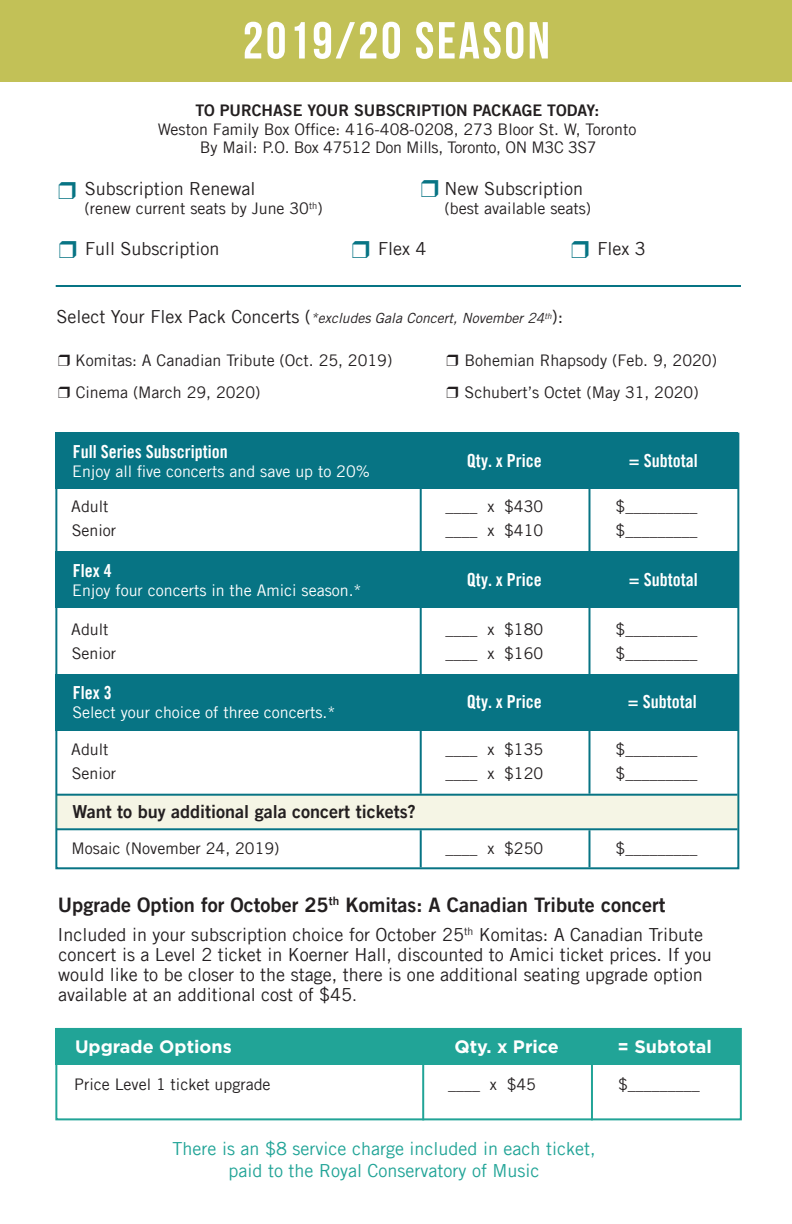
<style>
.page{position:relative;width:792px;height:1224px;background:#fff}
.page>*{position:absolute;margin:0;border:0;box-sizing:border-box;transform-origin:0 0}
.Headers_-_2019_light{font:52px "Bebas Neue";letter-spacing:.05em;color:#fff}
.header_2{font:20px "Amnesty Trade Gothic Bd 2";color:#231f20}
.body_table{font:18px/20px "Amnesty Trade Gothic";color:#231f20}
.header_2-2{font:18px "Amnesty Trade Gothic Bd Cn 20";color:#fff}
.Folio{font:18px/22px "Amnesty Trade Gothic";color:#21a497;text-align:center}
.header_2-3{font:18px "Amnesty Trade Gothic Bd 2";color:#231f20}
.header_2-4{font:700 18px "Gotham HTF";color:#fff}
.body{font:18px "Amnesty Trade Gothic";color:#231f20}
.body_table-2{font:16px "Amnesty Trade Gothic";color:#231f20}
.body-2{font:16px "Amnesty Trade Gothic";color:#231f20}
.header_2-5{font:16px "Amnesty Trade Gothic";color:#fff}
.body-3{font:16px "Amnesty Trade Gothic";letter-spacing:-.02em;color:#231f20}
.t1{font:16px "Amnesty Trade Gothic Bd 2";color:#231f20}
.t2{font:italic 14px "Amnesty Trade Gothic";color:#231f20}
.s1{font-style:normal;font-size:18px}
.s2{font-size:16px}
</style>
<div class="page">
<div style="left:0;top:0;width:792px;height:81px;background:#c2c157"></div>
<hr style="left:420px;top:567px;width:2px;height:111px;background:#077484">
<hr style="left:420px;top:444px;width:2px;height:111px;background:#077484">
<div style="left:56px;top:796px;width:682px;height:32px;background:#f5f5e5"></div>
<div style="left:55px;top:552px;width:683px;height:56px;background:#077484"></div>
<div style="left:55px;top:433px;width:683px;height:56px;background:#077484"></div>
<div style="left:55px;top:674px;width:683px;height:56px;background:#077484"></div>
<hr style="left:420px;top:693px;width:2px;height:101px;background:#077484">
<hr style="left:420px;top:830px;width:2px;height:37px;background:#077484">
<hr style="left:588px;top:567px;width:2px;height:111px;background:#077484">
<hr style="left:588px;top:444px;width:2px;height:111px;background:#077484">
<hr style="left:588px;top:701px;width:2px;height:93px;background:#077484">
<hr style="left:588px;top:830px;width:2px;height:37px;background:#077484">
<hr style="left:56px;top:828px;width:682px;height:2px;background:#077484">
<hr style="left:56px;top:794px;width:682px;height:2px;background:#077484">
<hr style="left:56px;top:285px;width:685px;height:2px;background:#077484">
<div style="left:55px;top:1028px;width:685px;height:37px;background:#21a497"></div>
<hr style="left:422px;top:1042px;width:2px;height:78px;background:#21a497">
<hr style="left:591px;top:1049px;width:2px;height:71px;background:#21a497">
<div style="left:55px;top:1028px;width:687px;height:92px;border:2px solid #21a497"></div>
<p class="Headers_-_2019_light" style="left:243px;top:12px;width:309px">2019/20 SEASON</p>
<p class="t1" style="left:195px;top:100px;width:405px">TO PURCHASE YOUR SUBSCRIPTION PACKAGE TODAY:</p>
<p class="body-2" style="left:158px;top:120px;width:480px">Weston Family Box Office: 416-408-0208, 273 Bloor St. W, Toronto</p>
<p class="body-3" style="left:200px;top:138px;width:398px">By Mail: P.O. Box 47512 Don Mills, Toronto, ON M3C 3S7</p>
<p class="body_table" style="left:85px;top:178px;width:172px">Subscription Renewal</p>
<p class="body-2" style="left:85px;top:199px;width:240px">(renew current seats by June 30<sup>th</sup>)</p>
<p class="body_table" style="left:445px;top:179px;width:140px">New Subscription</p>
<p class="body-2" style="left:445px;top:199px;width:148px">(best available seats)</p>
<p class="body" style="left:85px;top:238px;width:136px">Full Subscription</p>
<p class="body" style="left:378px;top:238px;width:50px">Flex 4</p>
<p class="body" style="left:598px;top:238px;width:50px">Flex 3</p>
<p class="t2" style="left:56px;top:310px;width:508px"><span class="s1">Select Your Flex Pack Concerts (</span>*excludes Gala Concert, November 24<sup>th</sup><span class="s1">):</span></p>
<p class="body-2" style="left:58px;top:350px;width:336px">❒ Komitas: A Canadian Tribute (Oct. 25, 2019)</p>
<p class="body-2" style="left:58px;top:382px;width:204px">❒ Cinema (March 29, 2020)</p>
<p class="header_2-2" style="left:73px;top:440px;width:156px">Full Series Subscription</p>
<p class="header_2-5" style="left:72px;top:462px;width:299px">Enjoy all five concerts and save up to 20%</p>
<p class="body-2" style="left:447px;top:350px;width:272px">❒ Bohemian Rhapsody (Feb. 9, 2020)</p>
<p class="body-2" style="left:447px;top:382px;width:254px">❒ Schubert’s Octet (May 31, 2020)</p>
<p class="header_2-2" style="left:467px;top:450px;width:76px">Qty. x Price</p>
<p class="header_2-2" style="left:629px;top:450px;width:70px">= Subtotal</p>
<p class="body_table-2" style="left:71px;top:497px;width:39px">Adult</p>
<p class="body_table-2" style="left:446px;top:497px;width:99px">____ x $430</p>
<p class="body_table-2" style="left:616px;top:497px;width:83px">$_________</p>
<p class="body_table-2" style="left:72px;top:521px;width:46px">Senior</p>
<p class="body_table-2" style="left:446px;top:521px;width:99px">____ x $410</p>
<p class="body_table-2" style="left:616px;top:521px;width:83px">$_________</p>
<p class="header_2-2" style="left:73px;top:559px;width:40px">Flex 4</p>
<p class="header_2-5" style="left:72px;top:581px;width:291px">Enjoy four concerts in the Amici season.*</p>
<p class="header_2-2" style="left:467px;top:569px;width:76px">Qty. x Price</p>
<p class="header_2-2" style="left:629px;top:569px;width:70px">= Subtotal</p>
<p class="body_table-2" style="left:71px;top:620px;width:39px">Adult</p>
<p class="body_table-2" style="left:446px;top:620px;width:99px">____ x $180</p>
<p class="body_table-2" style="left:616px;top:620px;width:83px">$_________</p>
<p class="body_table-2" style="left:72px;top:644px;width:46px">Senior</p>
<p class="body_table-2" style="left:446px;top:644px;width:99px">____ x $160</p>
<p class="body_table-2" style="left:616px;top:644px;width:83px">$_________</p>
<p class="header_2-2" style="left:73px;top:682px;width:40px">Flex 3</p>
<p class="header_2-5" style="left:72px;top:703px;width:265px">Select your choice of three concerts.*</p>
<p class="header_2-2" style="left:467px;top:691px;width:76px">Qty. x Price</p>
<p class="header_2-2" style="left:628px;top:691px;width:70px">= Subtotal</p>
<p class="body_table-2" style="left:71px;top:740px;width:39px">Adult</p>
<p class="body_table-2" style="left:446px;top:740px;width:99px">____ x $135</p>
<p class="body_table-2" style="left:616px;top:740px;width:83px">$_________</p>
<p class="body_table-2" style="left:72px;top:764px;width:46px">Senior</p>
<p class="body_table-2" style="left:446px;top:764px;width:99px">____ x $120</p>
<p class="body_table-2" style="left:616px;top:764px;width:83px">$_________</p>
<p class="header_2-3" style="left:72px;top:800px;width:345px">Want to buy additional gala concert tickets?</p>
<p class="body_table-2" style="left:72px;top:839px;width:209px">Mosaic (November 24, 2019)</p>
<p class="body_table-2" style="left:446px;top:839px;width:99px">____ x $250</p>
<p class="body_table-2" style="left:616px;top:839px;width:83px">$_________</p>
<p class="header_2" style="left:58px;top:892px;width:609px">Upgrade Option for October 25<sup>th</sup> Komitas: A Canadian Tribute concert</p>
<p class="body_table" style="left:58px;top:924px;width:656px">Included in your subscription choice for October 25<sup>th</sup> Komitas: A Canadian Tribute concert is a Level 2 ticket in Koerner Hall, discounted to Amici ticket prices. If you would like to be closer to the stage, there is one additional seating upgrade option available at an additional cost of $45<span class="s2">.</span></p>
<p class="header_2-4" style="left:75px;top:1036px;width:158px">Upgrade Options</p>
<p class="header_2-4" style="left:454px;top:1036px;width:106px">Qty. x Price</p>
<p class="header_2-4" style="left:618px;top:1036px;width:96px">= Subtotal</p>
<p class="body_table-2" style="left:74px;top:1074px;width:198px">Price Level 1 ticket upgrade</p>
<p class="body_table-2" style="left:448px;top:1074px;width:89px">____ x $45</p>
<p class="body_table-2" style="left:618px;top:1074px;width:83px">$_________</p>
<p class="Folio" style="left:173px;top:1137px;width:424px">There is an $8 service charge included in each ticket, paid to the Royal Conservatory of Music</p>
</div>
